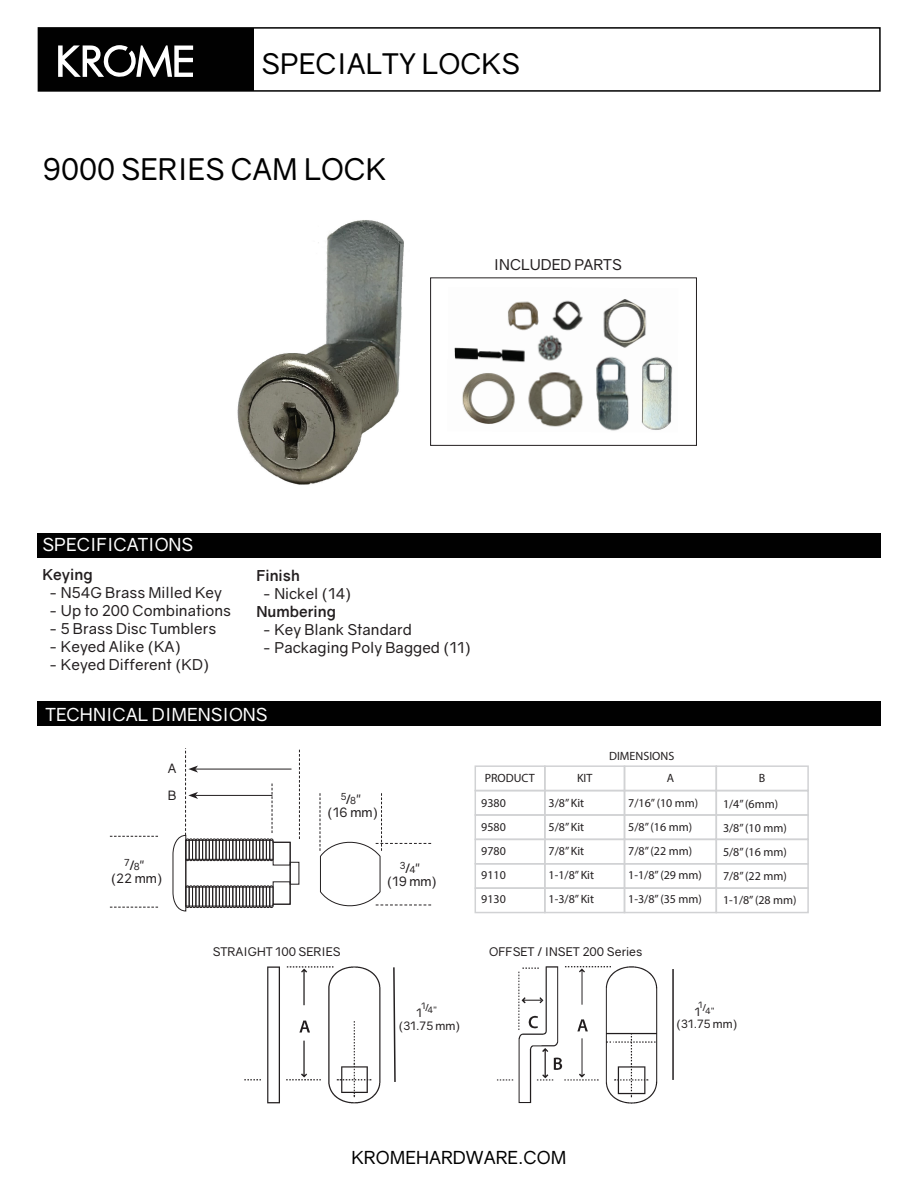
<style>
.page{position:relative;width:918px;height:1188px;background:#fff}
.page>*{position:absolute;margin:0;border:0;box-sizing:border-box;transform-origin:0 0}
.t1{font:30px "Gravity";color:#010101}
.t2{font:28.5px "Gravity";color:#010101}
.t3{font:18px "Gravity";color:#fff}
.t4{font:18px "Gravity";color:#010101}
.t5{font:15px "Gravity";color:#231f20}
.t6{font:700 15px "Gravity";color:#231f20}
.t7{font:12.9px/27.2px "Gravity";color:#231f20}
.t8{font:12px/24px "Myriad Pro";color:#231f20}
.t9{font:12px "Gravity";color:#231f20}
.t10{font:11.55px "Gravity";color:#231f20}
.t11{font:11.4px "Gravity";color:#231f20}
.t12{font:9.75px "Gravity";color:#231f20}
.t13{font:8.85px "Gravity";color:#231f20}
.t14{font:8.7px "Gravity";color:#231f20}
.s1{font-size:12.9px}
</style>
<div class="page">
<div style="left:38px;top:27px;width:843px;height:65px;border:2px solid #010101"></div>
<div style="left:38px;top:28px;width:216px;height:63px;background:#010101"></div>
<svg style="left:58px;top:45px;width:135px;height:32px"></svg>
<div style="left:37px;top:533px;width:844px;height:24px;background:#010101"></div>
<div style="left:37px;top:702px;width:844px;height:24px;background:#010101"></div>
<hr style="left:195px;top:769px;width:97px;height:1px;background:#231f20">
<svg style="left:320px;top:793px;width:112px;height:114px"></svg>
<svg style="left:172px;top:748px;width:119px;height:164px"></svg>
<svg style="left:299px;top:749px;width:1px;height:90px"></svg>
<svg style="left:110px;top:836px;width:48px;height:1px"></svg>
<svg style="left:110px;top:907px;width:48px;height:1px"></svg>
<img style="left:454px;top:299px;width:219px;height:132px">
<img style="left:237px;top:220px;width:167px;height:265px">
<div style="left:430px;top:278px;width:267px;height:168px;border:1px solid #231f20"></div>
<img style="left:497px;top:966px;width:161px;height:138px">
<hr style="left:672px;top:969px;width:2px;height:111px;background:#231f20">
<img style="left:244px;top:966px;width:137px;height:138px">
<svg style="left:393px;top:967px;width:3px;height:115px"></svg>
<div style="left:475px;top:765px;width:71px;height:26px;border:2px solid #d1d2d4"></div>
<div style="left:544px;top:765px;width:81px;height:26px;border:2px solid #d1d2d4"></div>
<div style="left:624px;top:765px;width:93px;height:26px;border:2px solid #d1d2d4"></div>
<div style="left:716px;top:765px;width:93px;height:26px;border:2px solid #d1d2d4"></div>
<div style="left:475px;top:790px;width:71px;height:26px;border:2px solid #d1d2d4"></div>
<div style="left:544px;top:790px;width:81px;height:26px;border:2px solid #d1d2d4"></div>
<div style="left:624px;top:790px;width:93px;height:26px;border:2px solid #d1d2d4"></div>
<div style="left:716px;top:790px;width:93px;height:26px;border:2px solid #d1d2d4"></div>
<div style="left:475px;top:814px;width:71px;height:26px;border:2px solid #d1d2d4"></div>
<div style="left:544px;top:814px;width:81px;height:26px;border:2px solid #d1d2d4"></div>
<div style="left:624px;top:814px;width:93px;height:26px;border:2px solid #d1d2d4"></div>
<div style="left:716px;top:814px;width:93px;height:26px;border:2px solid #d1d2d4"></div>
<div style="left:475px;top:839px;width:71px;height:26px;border:2px solid #d1d2d4"></div>
<div style="left:544px;top:839px;width:81px;height:26px;border:2px solid #d1d2d4"></div>
<div style="left:624px;top:839px;width:93px;height:26px;border:2px solid #d1d2d4"></div>
<div style="left:716px;top:839px;width:93px;height:26px;border:2px solid #d1d2d4"></div>
<div style="left:475px;top:863px;width:71px;height:26px;border:2px solid #d1d2d4"></div>
<div style="left:544px;top:863px;width:81px;height:26px;border:2px solid #d1d2d4"></div>
<div style="left:624px;top:863px;width:93px;height:26px;border:2px solid #d1d2d4"></div>
<div style="left:716px;top:863px;width:93px;height:26px;border:2px solid #d1d2d4"></div>
<div style="left:475px;top:887px;width:71px;height:26px;border:2px solid #d1d2d4"></div>
<div style="left:544px;top:887px;width:81px;height:26px;border:2px solid #d1d2d4"></div>
<div style="left:624px;top:887px;width:93px;height:26px;border:2px solid #d1d2d4"></div>
<div style="left:716px;top:887px;width:93px;height:26px;border:2px solid #d1d2d4"></div>
<h2 class="t2" style="left:261px;top:46px;width:260px">SPECIALTY LOCKS</h2>
<h1 class="t1" style="left:43px;top:151px;width:345px">9000 SERIES CAM LOCK</h1>
<p class="t5" style="left:494px;top:255px;width:130px">INCLUDED PARTS</p>
<h3 class="t3" style="left:43px;top:534px;width:152px">SPECIFICATIONS</h3>
<p class="t6" style="left:43px;top:565px;width:52px">Keying</p>
<p class="t5" style="left:49px;top:583px;width:175px">- N54G Brass Milled Key</p>
<p class="t5" style="left:49px;top:601px;width:184px">- Up to 200 Combinations</p>
<p class="t5" style="left:49px;top:619px;width:169px">- 5 Brass Disc Tumblers</p>
<p class="t5" style="left:49px;top:637px;width:134px">- Keyed Alike (KA)</p>
<p class="t5" style="left:49px;top:655px;width:162px">- Keyed Different (KD)</p>
<p class="t6" style="left:256px;top:566px;width:45px">Finish</p>
<p class="t5" style="left:263px;top:584px;width:91px">- Nickel (14)</p>
<p class="t6" style="left:256px;top:602px;width:81px">Numbering</p>
<p class="t5" style="left:263px;top:620px;width:151px">- Key Blank Standard</p>
<p class="t5" style="left:263px;top:638px;width:210px">- Packaging Poly Bagged (11)</p>
<h3 class="t3" style="left:45px;top:703px;width:224px">TECHNICAL DIMENSIONS</h3>
<p class="t7" style="left:168px;top:755px;width:10px">A<br>B</p>
<p class="t12" style="left:124px;top:859px;width:22px">7<span class="s1">/</span>8<span class="s1">"</span></p>
<p class="t7" style="left:111px;top:865px;width:53px">(22 mm)</p>
<p class="t12" style="left:341px;top:792px;width:22px">5<span class="s1">/</span>8<span class="s1">"</span></p>
<p class="t7" style="left:327px;top:798px;width:52px">(16 mm)</p>
<p class="t12" style="left:400px;top:861px;width:22px">3<span class="s1">/</span>4<span class="s1">"</span></p>
<p class="t7" style="left:387px;top:867px;width:52px">(19 mm)</p>
<p class="t8" style="left:609px;top:744px;width:67px">DIMENSIONS</p>
<p class="t8" style="left:485px;top:766px;width:52px">PRODUCT</p>
<p class="t8" style="left:577px;top:766px;width:17px">KIT</p>
<p class="t8" style="left:667px;top:766px;width:9px">A</p>
<p class="t8" style="left:759px;top:766px;width:8px">B</p>
<p class="t8" style="left:481px;top:791px;width:26px;text-align:justify">9380<br>9580<br>9780<br>9110<br>9130</p>
<p class="t8" style="left:549px;top:791px;width:47px">3/8” Kit<br>5/8” Kit<br>7/8” Kit<br>1-1/8” Kit<br>1-3/8” Kit</p>
<p class="t8" style="left:628px;top:791px;width:75px">7/16” (10 mm)<br>5/8” (16 mm)<br>7/8” (22 mm)<br>1-1/8” (29 mm)<br>1-3/8” (35 mm)</p>
<p class="t8" style="left:723px;top:792px;width:75px">1/4” (6mm)<br>3/8” (10 mm)<br>5/8” (16 mm)<br>7/8” (22 mm)<br>1-1/8” (28 mm)</p>
<p class="t9" style="left:213px;top:945px;width:130px">STRAIGHT 100 SERIES</p>
<p class="t9" style="left:489px;top:944px;width:154px">OFFSET / INSET 200 Series</p>
<p class="t10" style="left:416px;top:1006px;width:7px">1</p>
<p class="t13" style="left:421px;top:1005px;width:17px">1<sup>/</sup>4”</p>
<p class="t10" style="left:398px;top:1018px;width:64px">(31.75 mm)</p>
<p class="t11" style="left:695px;top:1005px;width:7px">1</p>
<p class="t14" style="left:698px;top:1005px;width:18px">1<sup>/</sup>4”</p>
<p class="t11" style="left:676px;top:1017px;width:63px">(31.75 mm)</p>
<h3 class="t4" style="left:351px;top:1147px;width:217px">KROMEHARDWARE.COM</h3>
</div>
